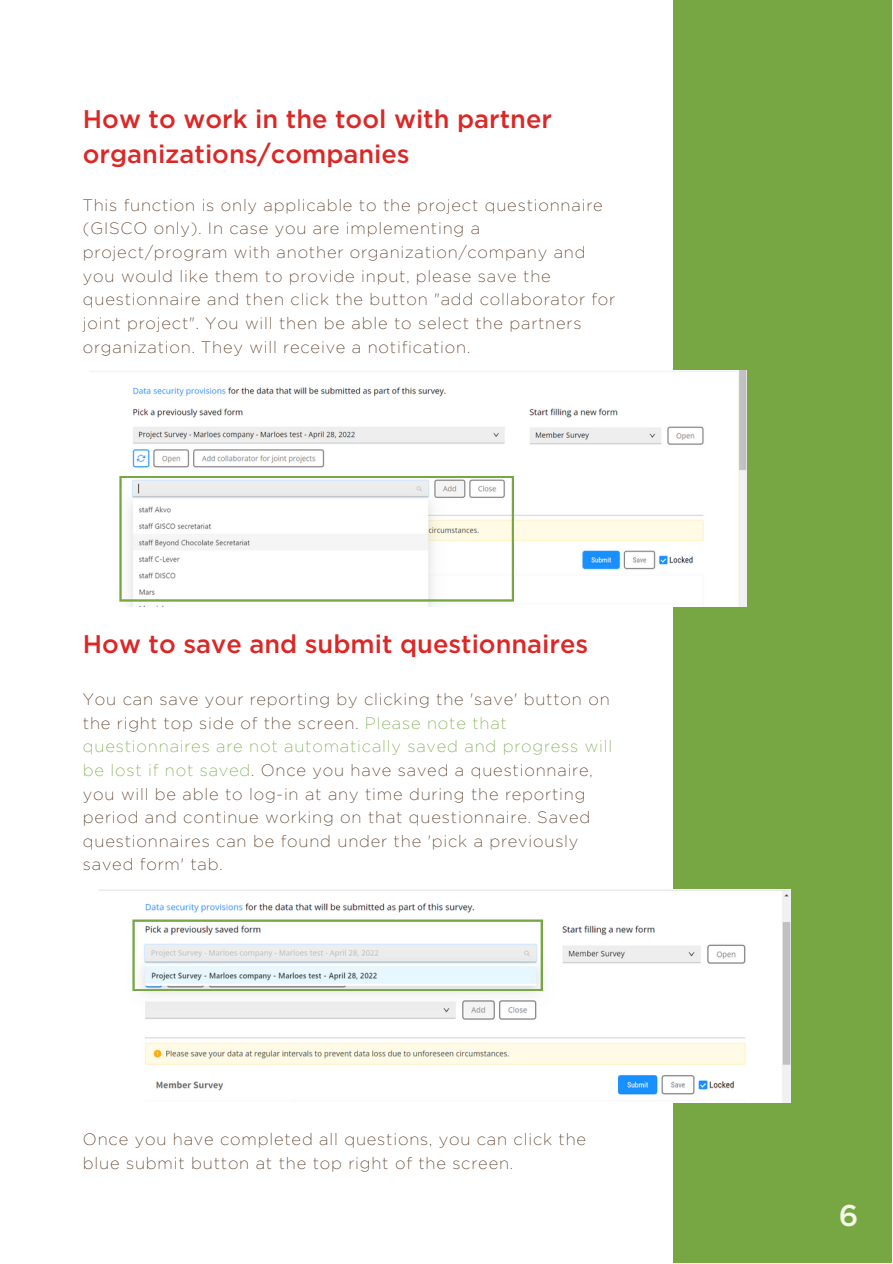
<style>
.page{position:relative;width:893px;height:1264px;background:#fff}
.page>*{position:absolute;margin:0;border:0;box-sizing:border-box;transform-origin:0 0}
.t1{font:500 30px "Gotham";color:#f6f7eb}
.t2{font:500 25.5px/34.8px "Gotham";color:#dc2726}
.t3{font:200 16.5px/23.5px "Gotham";letter-spacing:.05em;color:#4f2e18}
.s1{color:#76a742}
</style>
<div class="page">
<div style="left:673px;top:0;width:218px;height:1262px;background:#76a742"></div>
<img style="left:99px;top:889px;width:691px;height:213px">
<svg style="left:132px;top:919px;width:411px;height:72px"></svg>
<img style="left:89px;top:370px;width:657px;height:236px">
<svg style="left:119px;top:475px;width:395px;height:126px"></svg>
<h2 class="t2" style="left:83px;top:103px;width:470px">How to work in the tool with partner organizations/companies</h2>
<p class="t3" style="left:83px;top:194px;width:533px">This function is only applicable to the project questionnaire (GISCO only). In case you are implementing a project/program with another organization/company and you would like them to provide input, please save the questionnaire and then click the button "add collaborator for joint project". You will then be able to select the partners organization. They will receive a notification.</p>
<h2 class="t2" style="left:83px;top:628px;width:507px">How to save and submit questionnaires</h2>
<p class="t3" style="left:83px;top:688px;width:531px">You can save your reporting by clicking the 'save' button on the right top side of the screen. <span class="s1">Please note that questionnaires are not automatically saved and progress will be lost if not saved</span>. Once you have saved a questionnaire, you will be able to log-in at any time during the reporting period and continue working on that questionnaire. Saved questionnaires can be found under the 'pick a previously saved form' tab.</p>
<p class="t3" style="left:83px;top:1128px;width:505px">Once you have completed all questions, you can click the blue submit button at the top right of the screen.</p>
<h1 class="t1" style="left:838px;top:1202px;width:21px">6</h1>
</div>
